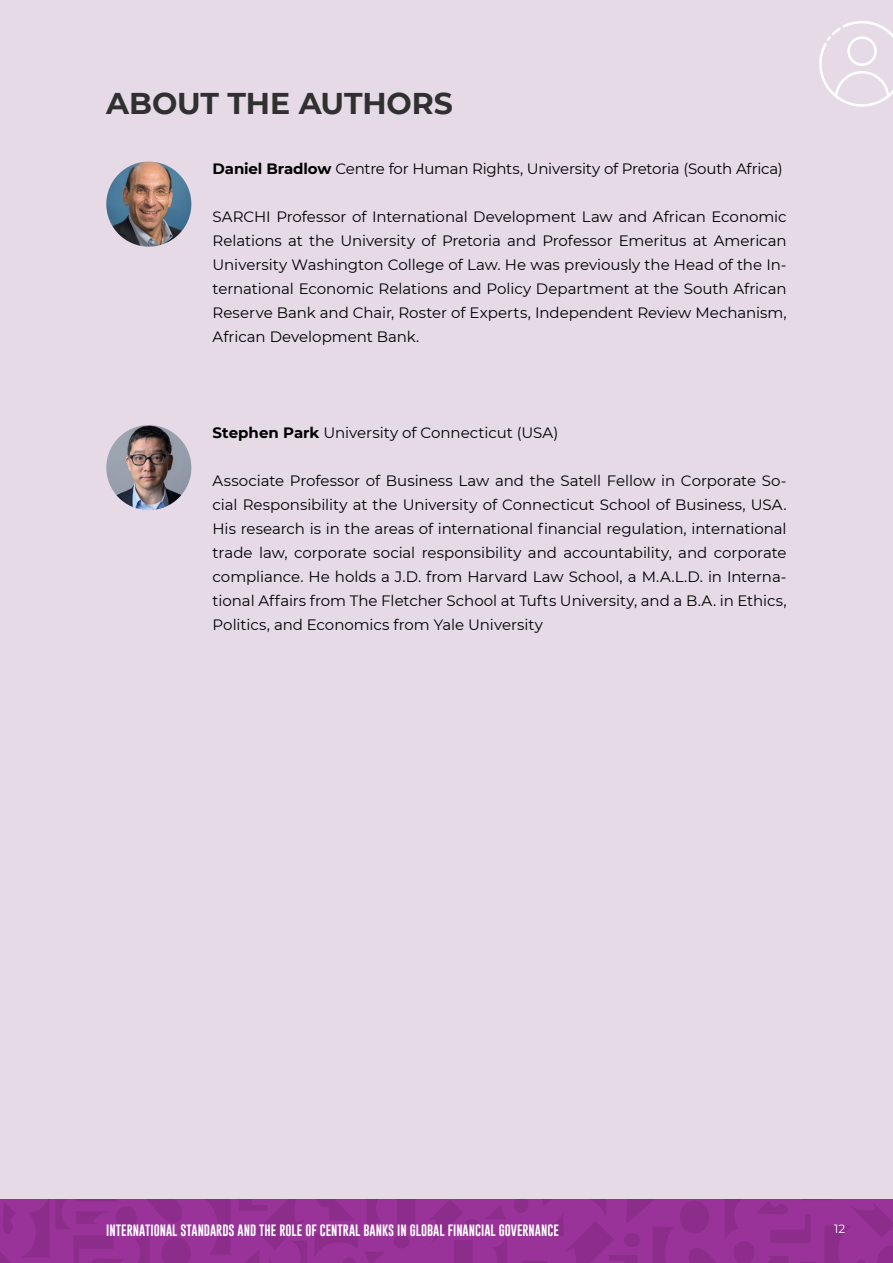
<style>
.page{position:relative;width:893px;height:1263px;background:#e5dae6}
.page>*{position:absolute;margin:0;border:0;box-sizing:border-box;transform-origin:0 0}
.t1{font:700 30px "Montserrat";letter-spacing:-.005em;color:#2f302f}
.t2{font:15px/24px "Montserrat";letter-spacing:-.005em;color:#000;text-align:justify}
.t3{font:12px "Gobold";color:#fff}
.t4{font:12px "Montserrat";color:#fff}
.s1{font-weight:700}
</style>
<div class="page">
<img style="left:106px;top:162px;width:85px;height:85px;border-radius:43px">
<img style="left:106px;top:425px;width:85px;height:85px;border-radius:42px">
<div style="left:0;top:1199px;width:893px;height:64px;background:#939"></div>
<svg style="left:514px;top:1199px;width:379px;height:64px"></svg>
<svg style="left:430px;top:1200px;width:77px;height:63px"></svg>
<svg style="left:0;top:1199px;width:415px;height:64px"></svg>
<svg style="left:819px;top:21px;width:74px;height:86px"></svg>
<h1 class="t1" style="left:106px;top:82px;width:348px">ABOUT THE AUTHORS</h1>
<p class="t2" style="left:213px;top:156px;width:572px"><span class="s1">Daniel Bradlow</span> Centre for Human Rights, University of Pretoria (South Africa)</p>
<p class="t2" style="left:213px;top:204px;width:576px">SARCHI Professor of International Development Law and African Economic Relations at the University of Pretoria and Professor Emeritus at American University Washington College of Law. He was previously the Head of the In&shy;ternational Economic Relations and Policy Department at the South African Reserve Bank and Chair, Roster of Experts, Independent Review Mechanism, African Development Bank.</p>
<p class="t2" style="left:213px;top:420px;width:347px"><span class="s1">Stephen Park</span> University of Connecticut (USA)</p>
<p class="t2" style="left:213px;top:468px;width:576px">Associate Professor of Business Law and the Satell Fellow in Corporate So&shy;cial Responsibility at the University of Connecticut School of Business, USA.<br>His research is in the areas of international financial regulation, international trade law, corporate social responsibility and accountability, and corporate compliance. He holds a J.D. from Harvard Law School, a M.A.L.D. in Interna&shy;tional Affairs from The Fletcher School at Tufts University, and a B.A. in Ethics, Politics, and Economics from Yale University</p>
<p class="t3" style="left:106px;top:1223px;width:454px">INTERNATIONAL STANDARDS AND THE ROLE OF CENTRAL BANKS IN GLOBAL FINANCIAL GOVERNANCE</p>
<p class="t4" style="left:834px;top:1221px;width:13px">12</p>
</div>
